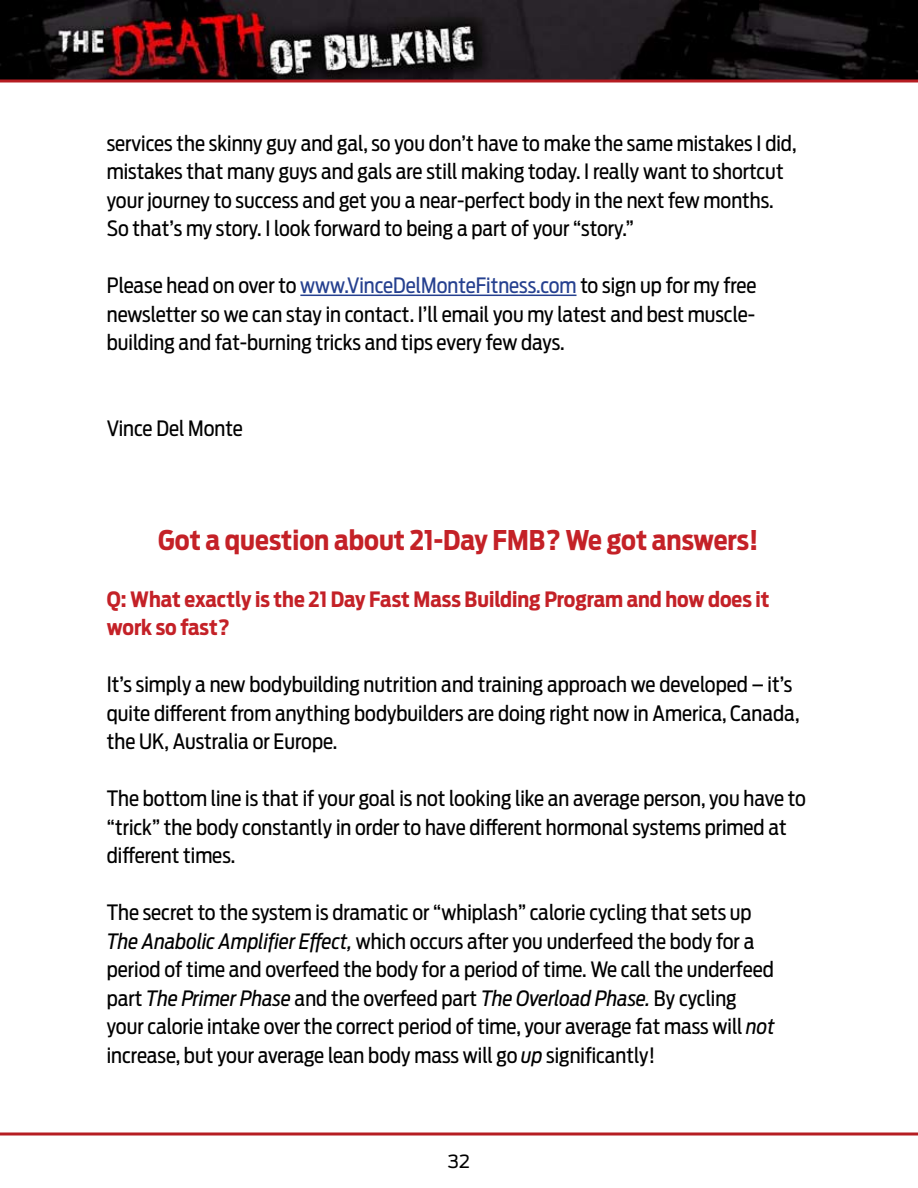
<style>
.page{position:relative;width:918px;height:1188px;background:#fff}
.page>*{position:absolute;margin:0;border:0;box-sizing:border-box;transform-origin:0 0}
.t1{font:700 27px "Antenna Cond";color:#c42127}
.t2{font:21px/28.5px "Antenna Cond";color:#000}
.t3{font:700 21px/28.5px "Antenna Cond";color:#c42127}
.t4{font:18px "Antenna";color:#000}
.s1{color:#25408f}
.s2{font-style:italic}
</style>
<div class="page">
<img style="left:0;top:0;width:918px;height:80px">
<hr style="left:0;top:80px;width:918px;height:2px;background:#b61d22">
<svg style="left:0;top:1132px;width:918px;height:4px;background:#c85559"></svg>
<hr style="left:300px;top:295px;width:277px;height:1px;background:#25408f">
<p class="t2" style="left:107px;top:129px;width:691px">services the skinny guy and gal, so you don’t have to make the same mistakes I did, mistakes that many guys and gals are still making today. I really want to shortcut your journey to success and get you a near-perfect body in the next few months.<br>So that’s my story. I look forward to being a part of your “story.”</p>
<p class="t2" style="left:107px;top:271px;width:651px;text-align:justify">Please head on over to <span class="s1">www.VinceDelMonteFitness.com</span> to sign up for my free newsletter so we can stay in contact. I’ll email you my latest and best muscle&shy;building and fat-burning tricks and tips every few days.</p>
<p class="t2" style="left:107px;top:414px;width:137px">Vince Del Monte</p>
<p class="t1" style="left:158px;top:524px;width:602px">Got a question about 21-Day FMB? We got answers!</p>
<p class="t3" style="left:107px;top:585px;width:664px">Q: What exactly is the 21 Day Fast Mass Building Program and how does it work so fast?</p>
<p class="t2" style="left:107px;top:670px;width:694px">It’s simply a new bodybuilding nutrition and training approach we developed – it’s quite different from anything bodybuilders are doing right now in America, Canada, the UK, Australia or Europe.</p>
<p class="t2" style="left:107px;top:784px;width:701px">The bottom line is that if your goal is not looking like an average person, you have to “trick” the body constantly in order to have different hormonal systems primed at different times.</p>
<p class="t2" style="left:107px;top:898px;width:670px">The secret to the system is dramatic or “whiplash” calorie cycling that sets up <span class="s2">The Anabolic Amplifier Effect,</span> which occurs after you underfeed the body for a period of time and overfeed the body for a period of time. We call the underfeed part <span class="s2">The Primer Phase</span> and the overfeed part <span class="s2">The Overload Phase.</span> By cycling your calorie intake over the correct period of time, your average fat mass will <span class="s2">not </span>increase, but your average lean body mass will go <span class="s2">up</span> significantly!</p>
<p class="t4" style="left:448px;top:1151px;width:24px">32</p>
</div>
